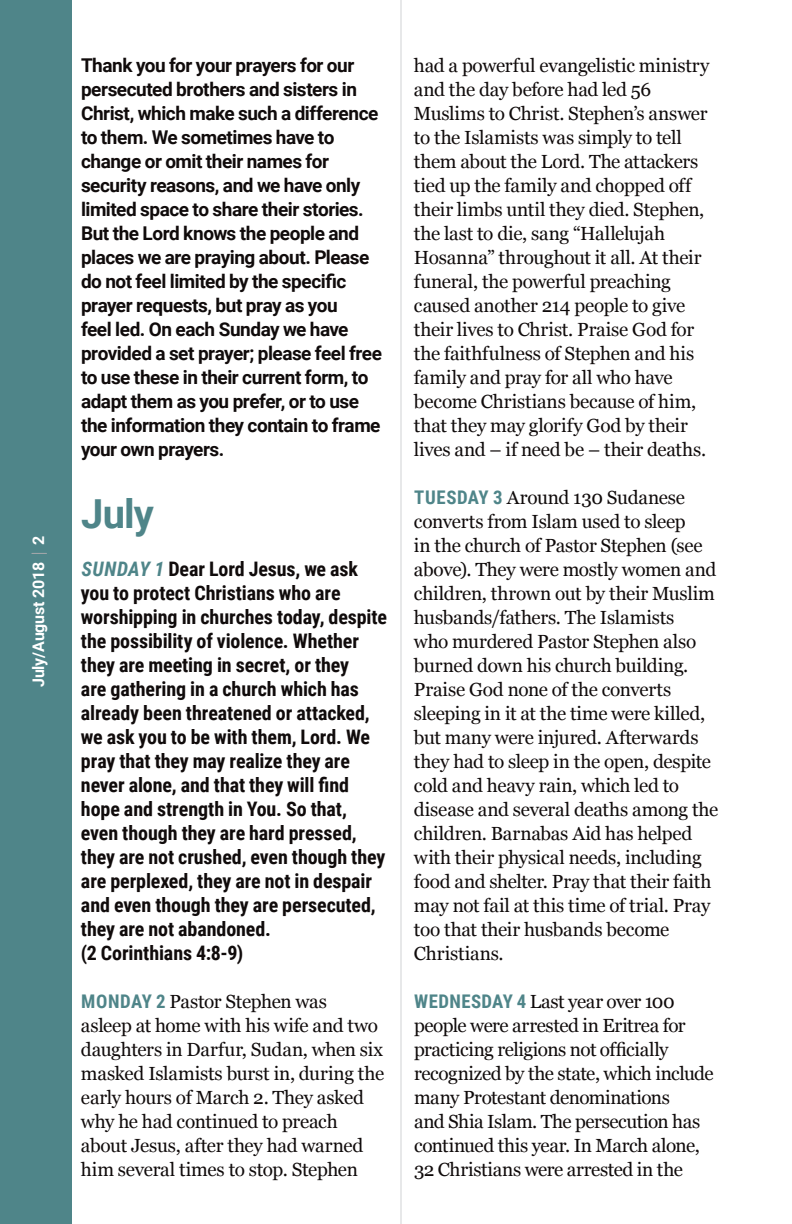
<style>
.page{position:relative;width:792px;height:1224px;background:#fff}
.page>*{position:absolute;margin:0;border:0;box-sizing:border-box;transform-origin:0 0}
.t1{font:700 40px "Roboto";color:#4f8589}
.t2{font:700 20px/24px "Roboto Condensed";letter-spacing:-.005em;color:#100b0b}
.t3{font:19px/24px "Georgia";letter-spacing:-.015em;color:#100b0b}
.t4{font:700 19px/24px "Roboto";letter-spacing:-.025em;color:#100b0b}
.t5{font:700 16px "Roboto";letter-spacing:-.01em;color:#fff}
.s1{font-style:italic;color:#4f8589}
.s2{font-family:"Roboto Condensed";font-weight:700;font-size:18.8px;color:#4f8589}
</style>
<div class="page">
<hr style="left:400px;top:0;width:2px;height:1224px;background:#d1d3d4">
<div style="left:0;top:0;width:72px;height:1224px;background:#4f8589"></div>
<svg style="left:32px;top:553px;width:15px;height:1px"></svg>
<p class="t5" style="left:27px;top:687px;width:152px;rotate:-90deg">July/August 2018 2</p>
<p class="t4" style="left:81px;top:53px;width:303px">Thank you for your prayers for our persecuted brothers and sisters in Christ, which make such a difference to them. We sometimes have to change or omit their names for security reasons, and we have only limited space to share their stories.<br>But the Lord knows the people and places we are praying about. Please do not feel limited by the specific prayer requests, but pray as you<br>feel led. On each Sunday we have provided a set prayer; please feel free to use these in their current form, to adapt them as you prefer, or to use the information they contain to frame your own prayers.</p>
<h1 class="t1" style="left:81px;top:486px;width:75px">July</h1>
<p class="t2" style="left:81px;top:556px;width:308px"><span class="s1">SUNDAY 1</span> Dear Lord Jesus, we ask you to protect Christians who are worshipping in churches today, despite the possibility of violence. Whether they are meeting in secret, or they<br>are gathering in a church which has already been threatened or attacked, we ask you to be with them, Lord. We pray that they may realize they are never alone, and that they will find hope and strength in You. So that, even though they are hard pressed, they are not crushed, even though they are perplexed, they are not in despair and even though they are persecuted, they are not abandoned.<br>(2 Corinthians 4:8-9)</p>
<p class="t3" style="left:81px;top:990px;width:305px"><span class="s2">MONDAY 2</span> Pastor Stephen was<br>asleep at home with his wife and two daughters in Darfur, Sudan, when six masked Islamists burst in, during the early hours of March 2. They asked why he had continued to preach about Jesus, after they had warned him several times to stop. Stephen</p>
<p class="t3" style="left:414px;top:54px;width:297px">had a powerful evangelistic ministry and the day before had led 56<br>Muslims to Christ. Stephen’s answer to the Islamists was simply to tell them about the Lord. The attackers tied up the family and chopped off their limbs until they died. Stephen, the last to die, sang “Hallelujah Hosanna” throughout it all. At their funeral, the powerful preaching caused another 214 people to give their lives to Christ. Praise God for the faithfulness of Stephen and his family and pray for all who have become Christians because of him, that they may glorify God by their lives and – if need be – their deaths.</p>
<p class="t3" style="left:414px;top:486px;width:306px"><span class="s2">TUESDAY 3</span> Around 130 Sudanese converts from Islam used to sleep<br>in the church of Pastor Stephen (see above). They were mostly women and children, thrown out by their Muslim husbands/fathers. The Islamists<br>who murdered Pastor Stephen also burned down his church building.<br>Praise God none of the converts sleeping in it at the time were killed, but many were injured. Afterwards they had to sleep in the open, despite cold and heavy rain, which led to disease and several deaths among the children. Barnabas Aid has helped with their physical needs, including food and shelter. Pray that their faith may not fail at this time of trial. Pray too that their husbands become Christians.</p>
<p class="t3" style="left:414px;top:990px;width:301px"><span class="s2">WEDNESDAY 4</span> Last year over 100 people were arrested in Eritrea for practicing religions not officially recognized by the state, which include many Protestant denominations<br>and Shia Islam. The persecution has continued this year. In March alone, 32 Christians were arrested in the</p>
</div>
